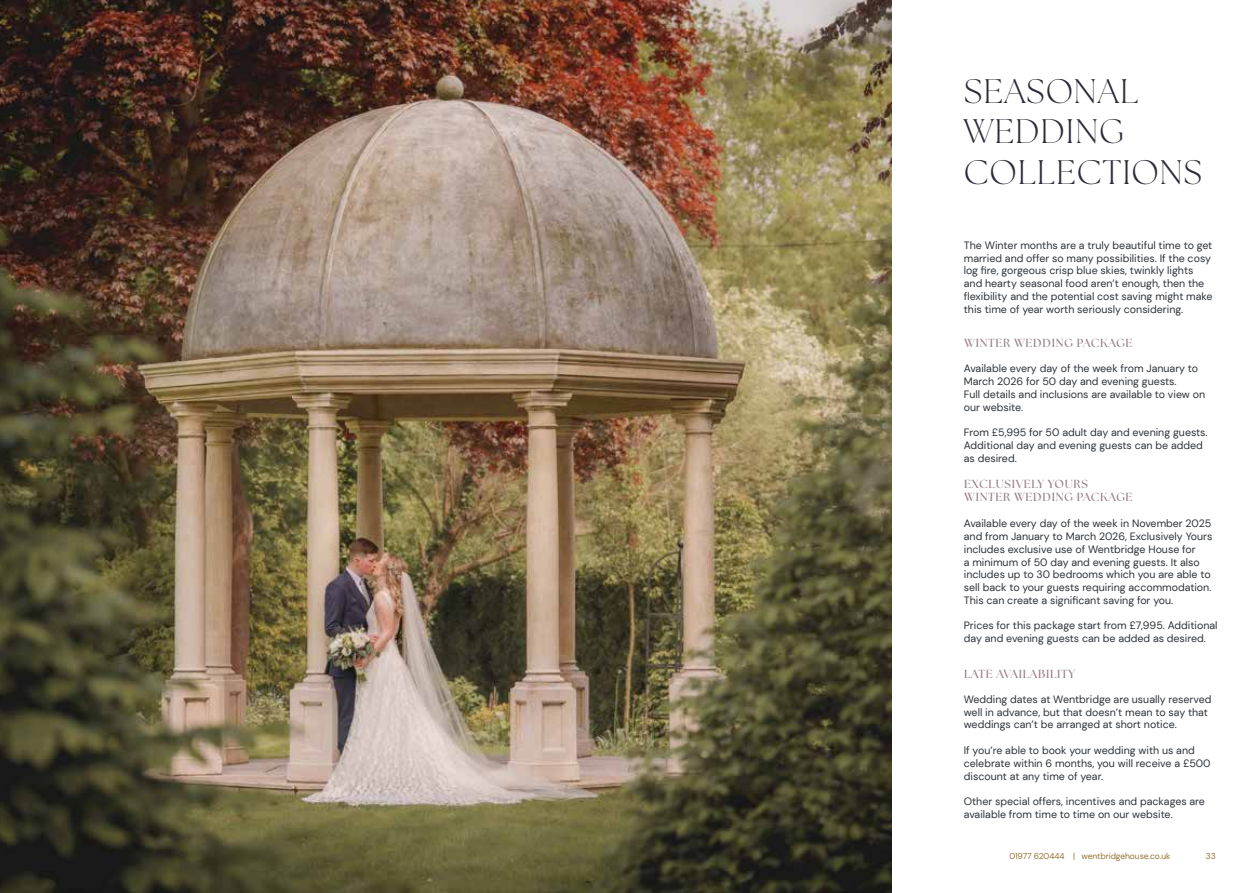
<style>
.page{position:relative;width:1259px;height:893px;background:#fff}
.page>*{position:absolute;margin:0;border:0;box-sizing:border-box;transform-origin:0 0}
.t1{font:300 34.05px/40.3px "The Seasons";letter-spacing:.025em;color:#2b2b38}
.t2{font:700 11.7px/12.8px "The Seasons";letter-spacing:.06em;color:#99818a}
.t3{font:10.65px/12.8px "DM Sans";color:#2c3238}
.t4{font:8.55px "DM Sans";letter-spacing:-.01em;color:#947333}
</style>
<div class="page">
<img style="left:0;top:0;width:891px;height:893px">
<h1 class="t1" style="left:964px;top:71px;width:240px">SEASONAL<br>WEDDING<br>COLLECTIONS</h1>
<p class="t3" style="left:964px;top:239px;width:250px">The Winter months are a truly beautiful time to get married and offer so many possibilities. If the cosy log fire, gorgeous crisp blue skies, twinkly lights and hearty seasonal food aren’t enough, then the flexibility and the potential cost saving might make this time of year worth seriously considering.</p>
<p class="t2" style="left:964px;top:337px;width:170px">WINTER WEDDING PACKAGE</p>
<p class="t3" style="left:964px;top:362px;width:243px">Available every day of the week from January to March 2026 for 50 day and evening guests.<br>Full details and inclusions are available to view on our website.</p>
<p class="t3" style="left:964px;top:426px;width:245px">From £5,995 for 50 adult day and evening guests.<br>Additional day and evening guests can be added as desired.</p>
<p class="t2" style="left:964px;top:478px;width:170px">EXCLUSIVELY YOURS<br>WINTER WEDDING PACKAGE</p>
<p class="t3" style="left:964px;top:517px;width:250px">Available every day of the week in November 2025 and from January to March 2026, Exclusively Yours includes exclusive use of Wentbridge House for<br>a minimum of 50 day and evening guests. It also includes up to 30 bedrooms which you are able to sell back to your guests requiring accommodation.<br>This can create a significant saving for you.</p>
<p class="t3" style="left:964px;top:619px;width:255px">Prices for this package start from £7,995. Additional day and evening guests can be added as desired.</p>
<p class="t2" style="left:964px;top:667px;width:112px">LATE AVAILABILITY</p>
<p class="t3" style="left:964px;top:693px;width:249px">Wedding dates at Wentbridge are usually reserved well in advance, but that doesn’t mean to say that weddings can’t be arranged at short notice.</p>
<p class="t3" style="left:964px;top:744px;width:248px">If you’re able to book your wedding with us and celebrate within 6 months, you will receive a £500 discount at any time of year.</p>
<p class="t3" style="left:964px;top:795px;width:243px">Other special offers, incentives and packages are available from time to time on our website.</p>
<p class="t4" style="left:1009px;top:850px;width:163px">01977 620444 | wentbridgehouse.co.uk</p>
<p class="t4" style="left:1206px;top:850px;width:11px">33</p>
</div>
